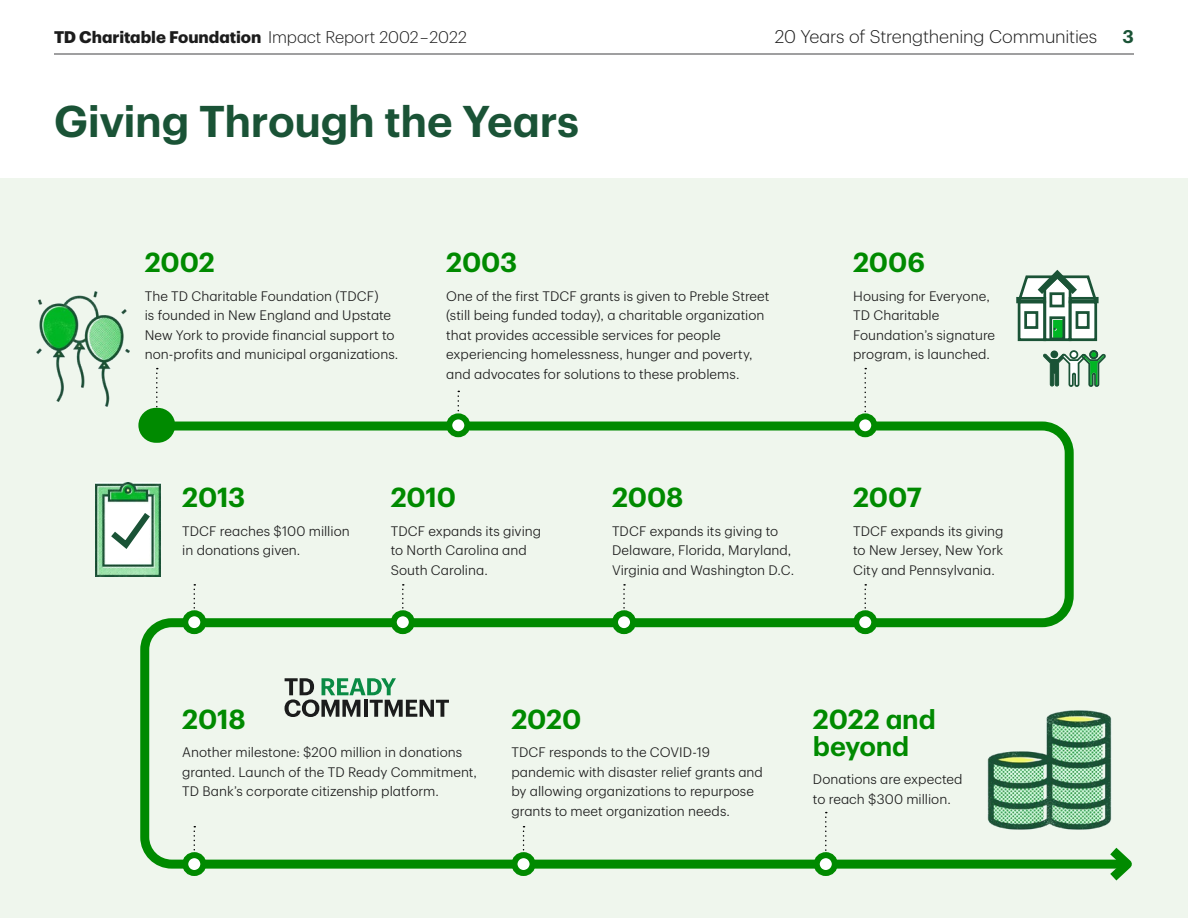
<style>
.page{position:relative;width:1188px;height:918px;background:#fff}
.page>*{position:absolute;margin:0;border:0;box-sizing:border-box;transform-origin:0 0}
.h2_Semilight_36_36_green{font:600 43.5px "TD Graphik";letter-spacing:-.01em;color:#1a5336}
.h3_Semibold_18_18_0p6_green_center{font:600 27px/27px "TD Graphik";letter-spacing:-.01em;color:#008a00}
.t1{font:300 18px "TD Graphik";letter-spacing:-.01em;color:#1c1c1c}
.t2{font:600 18px "TD Graphik";color:#1a5336}
.t3{font:700 16.5px "TD Graphik";letter-spacing:-.005em;color:#1c1c1c}
.p1_Semilight_9_13{font:300 13.5px/19.5px "TD Graphik";color:#1c1c1c}
.s1{font-weight:300}
</style>
<div class="page">
<div style="left:0;top:179px;width:1188px;height:739px;background:#eff6ed"></div>
<img style="left:36px;top:291px;width:94px;height:116px">
<svg style="left:1016px;top:270px;width:83px;height:72px;background:#a8c2b2"></svg>
<div style="left:1050px;top:292px;width:15px;height:15px;border:3px solid #1a5336"></div>
<div style="left:1024px;top:311px;width:14px;height:18px;border:3px solid #1a5336"></div>
<div style="left:1076px;top:311px;width:14px;height:18px;border:3px solid #1a5336"></div>
<svg style="left:1043px;top:350px;width:63px;height:37px"></svg>
<img style="left:95px;top:483px;width:41px;height:93px">
<svg style="left:105px;top:506px;width:31px;height:47px"></svg>
<svg style="left:136px;top:417px;width:976px;height:456px"></svg>
<svg style="left:1101px;top:838px;width:31px;height:43px"></svg>
<svg style="left:194px;top:826px;width:1px;height:26px"></svg>
<div style="left:185px;top:855px;width:18px;height:18px;background:#fff;border-radius:50%"></div>
<div style="left:182px;top:852px;width:24px;height:24px;border:6px solid #008a00;border-radius:50%"></div>
<svg style="left:523px;top:826px;width:2px;height:26px"></svg>
<svg style="left:514px;top:855px;width:19px;height:18px"></svg>
<div style="left:511px;top:852px;width:25px;height:24px;border:6px solid #008a00;border-radius:50%"></div>
<svg style="left:825px;top:812px;width:2px;height:40px"></svg>
<div style="left:817px;top:855px;width:18px;height:18px;background:#fff;border-radius:50%"></div>
<div style="left:814px;top:852px;width:24px;height:24px;border:6px solid #008a00;border-radius:50%"></div>
<svg style="left:864px;top:584px;width:2px;height:26px"></svg>
<div style="left:856px;top:613px;width:18px;height:18px;background:#fff;border-radius:50%"></div>
<div style="left:853px;top:610px;width:24px;height:24px;border:6px solid #008a00;border-radius:50%"></div>
<svg style="left:623px;top:584px;width:2px;height:26px"></svg>
<div style="left:615px;top:613px;width:18px;height:18px;background:#fff;border-radius:50%"></div>
<div style="left:612px;top:610px;width:24px;height:24px;border:6px solid #008a00;border-radius:50%"></div>
<svg style="left:864px;top:368px;width:2px;height:45px"></svg>
<div style="left:856px;top:416px;width:18px;height:18px;background:#fff;border-radius:50%"></div>
<div style="left:853px;top:413px;width:24px;height:24px;border:6px solid #008a00;border-radius:50%"></div>
<div style="left:449px;top:416px;width:18px;height:18px;background:#fff;border-radius:50%"></div>
<div style="left:446px;top:413px;width:24px;height:24px;border:6px solid #008a00;border-radius:50%"></div>
<svg style="left:136px;top:368px;width:42px;height:78px"></svg>
<svg style="left:402px;top:584px;width:2px;height:26px"></svg>
<div style="left:394px;top:613px;width:18px;height:18px;background:#fff;border-radius:50%"></div>
<div style="left:391px;top:610px;width:24px;height:24px;border:6px solid #008a00;border-radius:50%"></div>
<svg style="left:194px;top:584px;width:1px;height:26px"></svg>
<div style="left:185px;top:613px;width:18px;height:18px;background:#fff;border-radius:50%"></div>
<div style="left:182px;top:610px;width:24px;height:24px;border:6px solid #008a00;border-radius:50%"></div>
<svg style="left:285px;top:678px;width:164px;height:39px"></svg>
<hr style="left:54px;top:54px;width:1080px;height:1px;background:#414042">
<p class="t3" style="left:54px;top:24px;width:414px">TD Charitable Foundation <span class="s1">Impact Report 2002 – 2022</span></p>
<h3 class="t1" style="left:775px;top:23px;width:324px">20 Years of Strengthening Communities</h3>
<h3 class="t2" style="left:1123px;top:23px;width:13px">3</h3>
<h2 class="h2_Semilight_36_36_green" style="left:54px;top:88px;width:527px">Giving Through the Years</h2>
<h3 class="h3_Semibold_18_18_0p6_green_center" style="left:145px;top:247px;width:72px">2002</h3>
<p class="p1_Semilight_9_13" style="left:145px;top:285px;width:255px">The TD Charitable Foundation (TDCF)<br>is founded in New England and Upstate New York to provide financial support to non-profits and municipal organizations.</p>
<h3 class="h3_Semibold_18_18_0p6_green_center" style="left:446px;top:247px;width:73px">2003</h3>
<p class="p1_Semilight_9_13" style="left:446px;top:285px;width:325px">One of the first TDCF grants is given to Preble Street (still being funded today), a charitable organization that provides accessible services for people experiencing homelessness, hunger and poverty, and advocates for solutions to these problems.</p>
<h3 class="h3_Semibold_18_18_0p6_green_center" style="left:182px;top:482px;width:65px">2013</h3>
<p class="p1_Semilight_9_13" style="left:182px;top:520px;width:169px">TDCF reaches $100 million in donations given.</p>
<h3 class="h3_Semibold_18_18_0p6_green_center" style="left:391px;top:482px;width:67px">2010</h3>
<p class="p1_Semilight_9_13" style="left:391px;top:520px;width:152px">TDCF expands its giving to North Carolina and<br>South Carolina.</p>
<h3 class="h3_Semibold_18_18_0p6_green_center" style="left:612px;top:482px;width:73px">2008</h3>
<p class="p1_Semilight_9_13" style="left:612px;top:520px;width:184px">TDCF expands its giving to<br>Delaware, Florida, Maryland,<br>Virginia and Washington D.C.</p>
<h3 class="h3_Semibold_18_18_0p6_green_center" style="left:853px;top:247px;width:73px">2006</h3>
<p class="p1_Semilight_9_13" style="left:853px;top:285px;width:144px">Housing for Everyone,<br>TD Charitable<br>Foundation’s signature program, is launched.</p>
<h3 class="h3_Semibold_18_18_0p6_green_center" style="left:853px;top:482px;width:70px">2007</h3>
<p class="p1_Semilight_9_13" style="left:853px;top:520px;width:152px;text-align:justify">TDCF expands its giving to New Jersey, New York City and Pennsylvania.</p>
<h3 class="h3_Semibold_18_18_0p6_green_center" style="left:182px;top:703px;width:65px">2018</h3>
<p class="p1_Semilight_9_13" style="left:182px;top:742px;width:296px">Another milestone: $200 million in donations granted. Launch of the TD Ready Commitment,<br>TD Bank’s corporate citizenship platform.</p>
<h3 class="h3_Semibold_18_18_0p6_green_center" style="left:512px;top:703px;width:71px">2020</h3>
<p class="p1_Semilight_9_13" style="left:512px;top:742px;width:253px">TDCF responds to the COVID-19 pandemic with disaster relief grants and by allowing organizations to repurpose grants to meet organization needs.</p>
<h3 class="h3_Semibold_18_18_0p6_green_center" style="left:813px;top:704px;width:125px">2022 and beyond</h3>
<p class="p1_Semilight_9_13" style="left:813px;top:769px;width:151px">Donations are expected to reach $300 million.</p>
</div>
